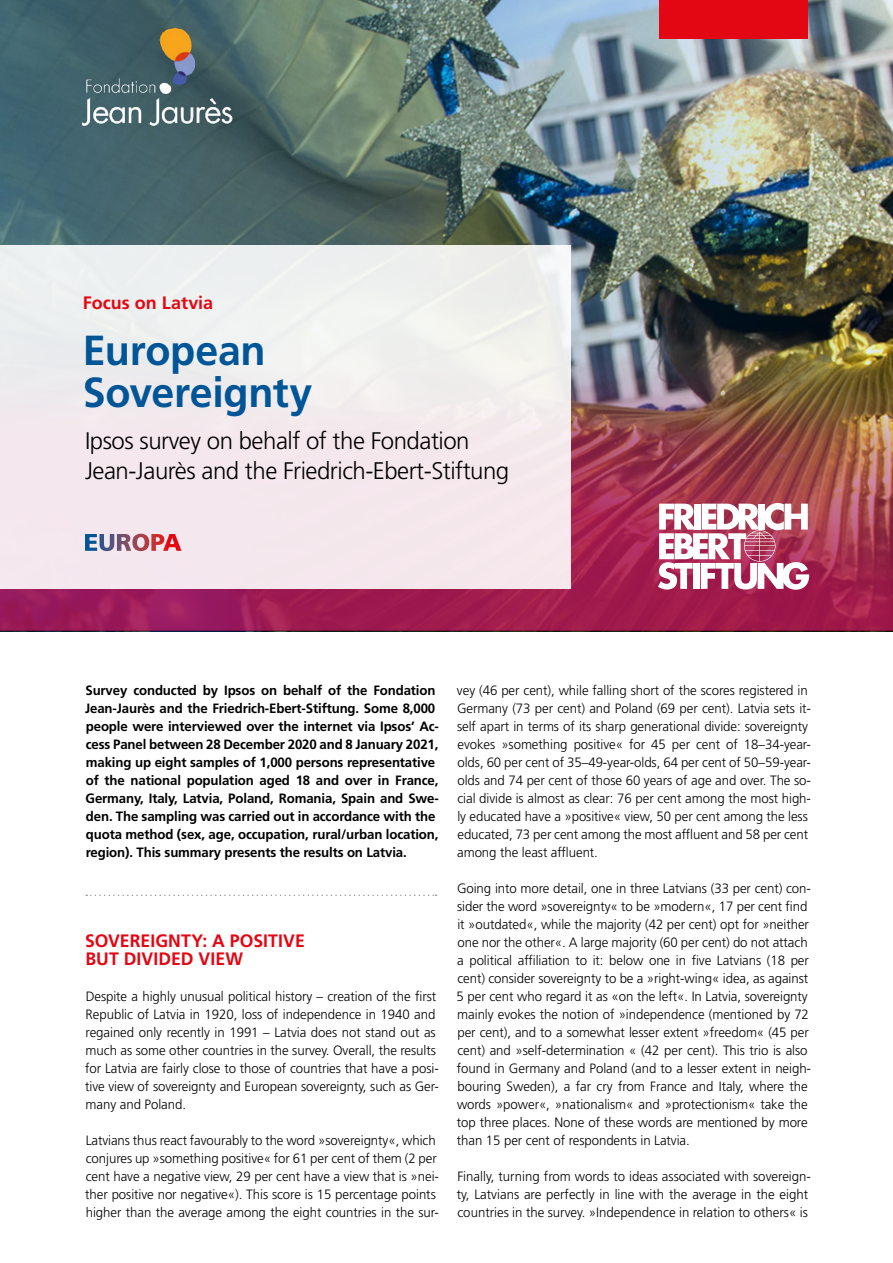
<style>
.page{position:relative;width:893px;height:1263px;background:#fff}
.page>*{position:absolute;margin:0;border:0;box-sizing:border-box;transform-origin:0 0}
.t1{font:700 42px/42px "Frutiger LT Std";letter-spacing:-.005em;color:#005597}
.t2{font:300 24px/30px "Frutiger LT Std";letter-spacing:-.02em;color:#000}
.t3{font:700 18px/18px "Frutiger LT Std";letter-spacing:.005em;color:#e30613}
.t4{font:300 13.5px/18px "Frutiger LT Std";letter-spacing:-.005em;color:#000}
.t5{font:700 13.5px/18px "Frutiger LT Std";letter-spacing:-.01em;color:#000}
</style>
<div class="page">
<svg style="left:86px;top:894px;width:351px;height:2px"></svg>
<img style="left:0;top:0;width:893px;height:309px">
<div style="left:659px;top:0;width:149px;height:38px;background:#e30613"></div>
<img style="left:0;top:309px;width:893px;height:322px">
<div style="left:0;top:245px;width:570px;height:344px;background:#f4eaed"></div>
<svg style="left:85px;top:534px;width:96px;height:17px"></svg>
<svg style="left:658px;top:503px;width:151px;height:87px"></svg>
<img style="left:83px;top:18px;width:155px;height:108px">
<h3 class="t3" style="left:83px;top:294px;width:132px">Focus on Latvia</h3>
<h1 class="t1" style="left:83px;top:330px;width:231px">European<br>Sovereignty</h1>
<h2 class="t2" style="left:85px;top:426px;width:426px">Ipsos survey on behalf of the Fondation<br>Jean-Jaurès and the Friedrich-Ebert-Stiftung</h2>
<p class="t5" style="left:85px;top:681px;width:355px">Survey conducted by Ipsos on behalf of the Fondation Jean-Jaurès and the Friedrich-Ebert-Stiftung. Some 8,000 people were interviewed over the internet via Ipsos’ Ac&shy;cess Panel between 28 December 2020 and 8 January 2021, making up eight samples of 1,000 persons representative of the national population aged 18 and over in France, Germany, Italy, Latvia, Poland, Romania, Spain and Swe&shy;den. The sampling was carried out in accordance with the quota method (sex, age, occupation, rural/urban location, region). This summary presents the results on Latvia.</p>
<h3 class="t3" style="left:85px;top:932px;width:221px">SOVEREIGNTY: A POSITIVE<br>BUT DIVIDED VIEW</h3>
<p class="t4" style="left:85px;top:988px;width:355px">Despite a highly unusual political history – creation of the first Republic of Latvia in 1920, loss of independence in 1940 and regained only recently in 1991 – Latvia does not stand out as much as some other countries in the survey. Overall, the results for Latvia are fairly close to those of countries that have a posi&shy;tive view of sovereignty and European sovereignty, such as Ger&shy;many and Poland.</p>
<p class="t4" style="left:85px;top:1132px;width:355px">Latvians thus react favourably to the word »sovereignty«, which conjures up »something positive« for 61 per cent of them (2 per cent have a negative view, 29 per cent have a view that is »nei&shy;ther positive nor negative«). This score is 15 percentage points higher than the average among the eight countries in the sur-</p>
<p class="t4" style="left:457px;top:682px;width:355px">vey (46 per cent), while falling short of the scores registered in Germany (73 per cent) and Poland (69 per cent). Latvia sets it&shy;self apart in terms of its sharp generational divide: sovereignty evokes »something positive« for 45 per cent of 18–34-year&shy;olds, 60 per cent of 35–49-year-olds, 64 per cent of 50–59-year&shy;olds and 74 per cent of those 60 years of age and over. The so&shy;cial divide is almost as clear: 76 per cent among the most high&shy;ly educated have a »positive« view, 50 per cent among the less educated, 73 per cent among the most affluent and 58 per cent among the least affluent.</p>
<p class="t4" style="left:457px;top:880px;width:356px">Going into more detail, one in three Latvians (33 per cent) con&shy;sider the word »sovereignty« to be »modern«, 17 per cent find it »outdated«, while the majority (42 per cent) opt for »neither one nor the other«. A large majority (60 per cent) do not attach a political affiliation to it: below one in five Latvians (18 per cent) consider sovereignty to be a »right-wing« idea, as against 5 per cent who regard it as «on the left«. In Latvia, sovereignty mainly evokes the notion of »independence (mentioned by 72 per cent), and to a somewhat lesser extent »freedom« (45 per cent) and »self-determination « (42 per cent). This trio is also found in Germany and Poland (and to a lesser extent in neigh&shy;bouring Sweden), a far cry from France and Italy, where the words »power«, »nationalism« and »protectionism« take the top three places. None of these words are mentioned by more than 15 per cent of respondents in Latvia.</p>
<p class="t4" style="left:457px;top:1168px;width:356px">Finally, turning from words to ideas associated with sovereign&shy;ty, Latvians are perfectly in line with the average in the eight countries in the survey. »Independence in relation to others« is</p>
</div>
